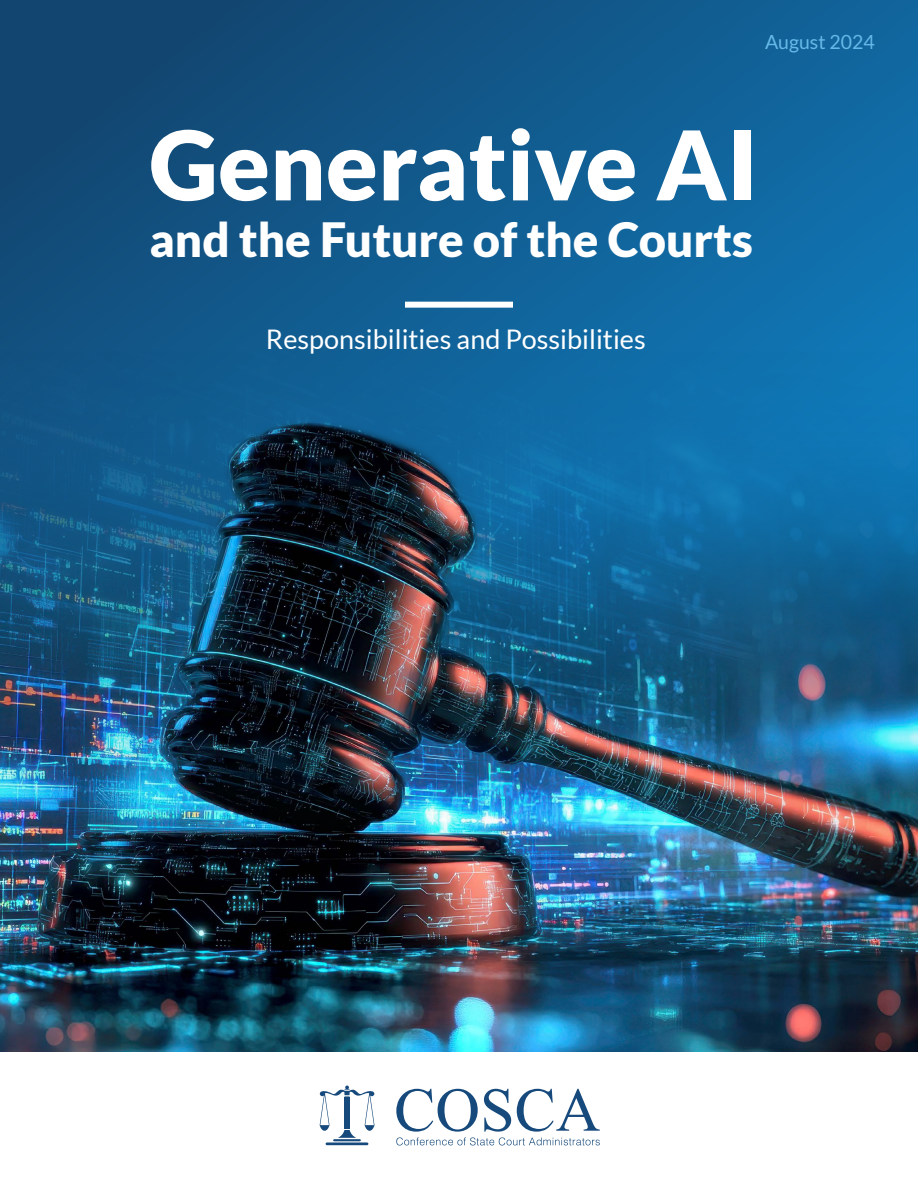
<style>
.page{position:relative;width:918px;height:1188px;background:#fff}
.page>*{position:absolute;margin:0;border:0;box-sizing:border-box;transform-origin:0 0}
.H1_white{font:900 96px "Lato";color:#fff}
.H1_white-2{font:900 47.25px "Lato";color:#fff}
.H1_small_white{font:27px "Lato";color:#fff}
.t1{font:19.5px "Lato";color:#65b9e8}
</style>
<div class="page">
<div style="left:0;top:0;width:918px;height:1052px;background:linear-gradient(to right,#124671,#116fab)"></div>
<hr style="left:326px;top:1142px;width:42px;height:3px;background:#174a7c">
<hr style="left:333px;top:1139px;width:28px;height:2px;background:#174a7c">
<svg style="left:320px;top:1086px;width:55px;height:52px"></svg>
<div style="left:344px;top:1097px;width:6px;height:32px;background:#174a7c"></div>
<svg style="left:396px;top:1089px;width:204px;height:56px"></svg>
<img style="left:0;top:351px;width:918px;height:701px">
<div style="left:405px;top:302px;width:108px;height:6px;background:#fff"></div>
<p class="t1" style="left:765px;top:31px;width:111px">August 2024</p>
<h1 class="H1_white" style="left:150px;top:109px;width:610px">Generative AI</h1>
<h1 class="H1_white-2" style="left:150px;top:212px;width:605px">and the Future of the Courts</h1>
<h1 class="H1_small_white" style="left:266px;top:324px;width:381px">Responsibilities and Possibilities</h1>
</div>
